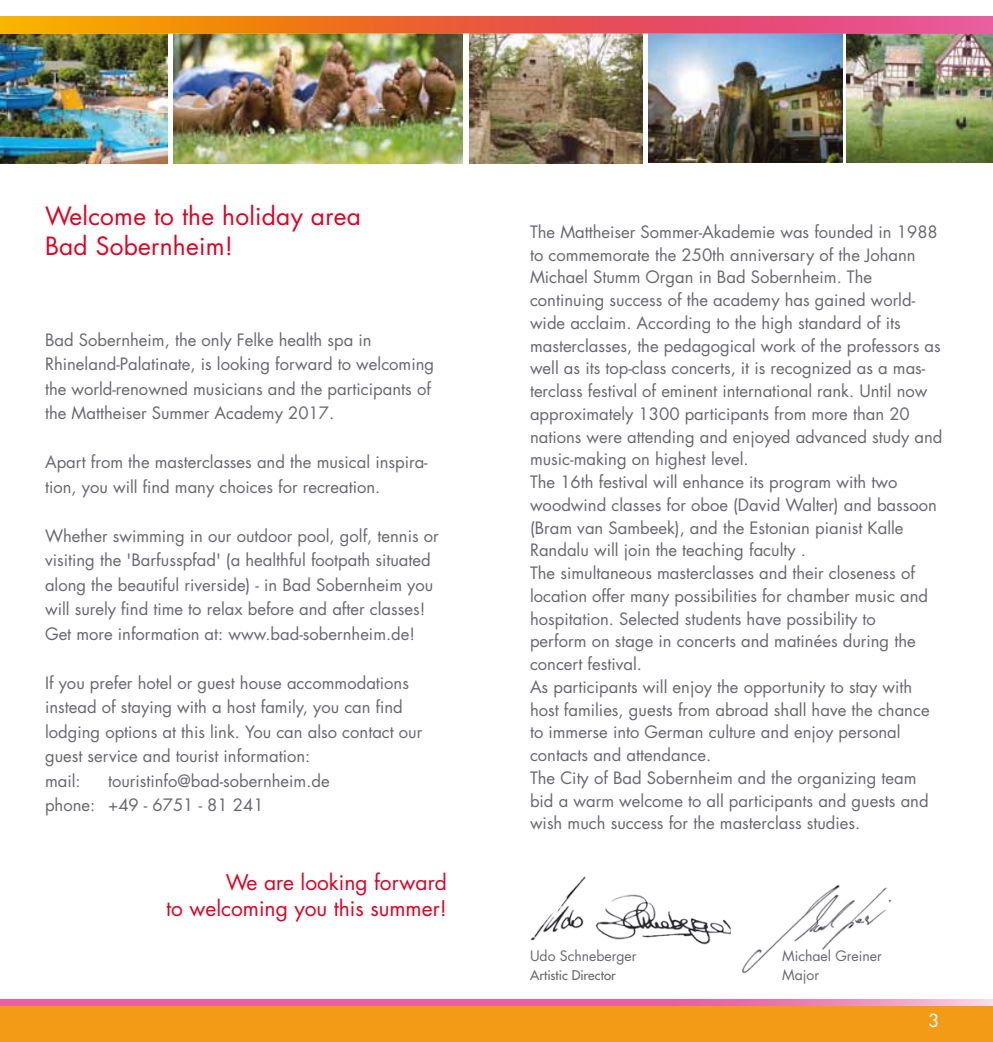
<style>
.page{position:relative;width:993px;height:1042px;background:#fff}
.page>*{position:absolute;margin:0;border:0;box-sizing:border-box;transform-origin:0 0}
.t1{font:24.5px/29.8px "Futura Std";letter-spacing:.01em;color:#df0022}
.t2{font:21px/26.2px "Futura Std";color:#df0022;text-align:right}
.t3{font:500 17.5px "Futura Std";color:#fff}
.t4{font:16.62px/22.8px "Futura Std";color:#68676c}
.t5{font:14px "Futura Std";color:#68676c}
.t6{font:500 13.12px "Futura Std";color:#68676c}
</style>
<div class="page">
<svg style="left:0;top:999px;width:992px;height:7px;background:#ea6ea8"></svg>
<div style="left:0;top:1006px;width:992px;height:36px;background:#f39a17"></div>
<img style="left:530px;top:876px;width:201px;height:69px">
<img style="left:742px;top:884px;width:150px;height:90px">
<img style="left:469px;top:34px;width:173px;height:130px">
<img style="left:846px;top:34px;width:146px;height:128px">
<img style="left:648px;top:34px;width:194px;height:128px">
<img style="left:174px;top:34px;width:288px;height:130px">
<img style="left:0;top:34px;width:167px;height:130px">
<svg style="left:0;top:16px;width:170px;height:18px;background:#f5a502"></svg>
<svg style="left:170px;top:16px;width:822px;height:18px;background:#e95f52"></svg>
<h1 class="t1" style="left:45px;top:201px;width:317px">Welcome to the holiday area<br>Bad Sobernheim!</h1>
<p class="t4" style="left:45px;top:327px;width:390px;line-height:24.5px">Bad Sobernheim, the only Felke health spa in Rhineland-Palatinate, is looking forward to welcoming the world-renowned musicians and the participants of the Mattheiser Summer Academy 2017.</p>
<p class="t4" style="left:45px;top:450px;width:384px;line-height:24.5px">Apart from the masterclasses and the musical inspira&shy;tion, you will find many choices for recreation.</p>
<p class="t4" style="left:45px;top:523px;width:395px;line-height:24.5px">Whether swimming in our outdoor pool, golf, tennis or visiting the 'Barfusspfad' (a healthful footpath situated along the beautiful riverside) - in Bad Sobernheim you will surely find time to relax before and after classes!<br>Get more information at: www.bad-sobernheim.de!</p>
<p class="t4" style="left:45px;top:670px;width:379px;line-height:24.5px">If you prefer hotel or guest house accommodations instead of staying with a host family, you can find lodging options at this link. You can also contact our guest service and tourist information:<br>mail:</p>
<p class="t4" style="left:45px;top:768px;width:286px;line-height:24.5px;text-indent:63px">touristinfo@bad-sobernheim.de phone: +49 - 6751 - 81 241</p>
<p class="t2" style="left:166px;top:869px;width:282px">We are looking forward<br>to welcoming you this summer!</p>
<p class="t4" style="left:530px;top:221px;width:414px">The Mattheiser Sommer-Akademie was founded in 1988 to commemorate the 250th anniversary of the Johann Michael Stumm Organ in Bad Sobernheim. The continuing success of the academy has gained world&shy;wide acclaim. According to the high standard of its masterclasses, the pedagogical work of the professors as well as its top-class concerts, it is recognized as a mas&shy;terclass festival of eminent international rank. Until now approximately 1300 participants from more than 20 nations were attending and enjoyed advanced study and music-making on highest level.<br>The 16th festival will enhance its program with two woodwind classes for oboe (David Walter) and bassoon (Bram van Sambeek), and the Estonian pianist Kalle Randalu will join the teaching faculty .<br>The simultaneous masterclasses and their closeness of location offer many possibilities for chamber music and hospitation. Selected students have possibility to<br>perform on stage in concerts and matinées during the concert festival.<br>As participants will enjoy the opportunity to stay with host families, guests from abroad shall have the chance to immerse into German culture and enjoy personal contacts and attendance.<br>The City of Bad Sobernheim and the organizing team bid a warm welcome to all participants and guests and wish much success for the masterclass studies.</p>
<p class="t5" style="left:530px;top:947px;width:108px">Udo Schneberger</p>
<p class="t5" style="left:782px;top:947px;width:101px">Michael Greiner</p>
<p class="t6" style="left:530px;top:967px;width:87px">Artistic Director</p>
<p class="t5" style="left:782px;top:966px;width:38px">Major</p>
<p class="t3" style="left:928px;top:1009px;width:12px">3</p>
</div>
